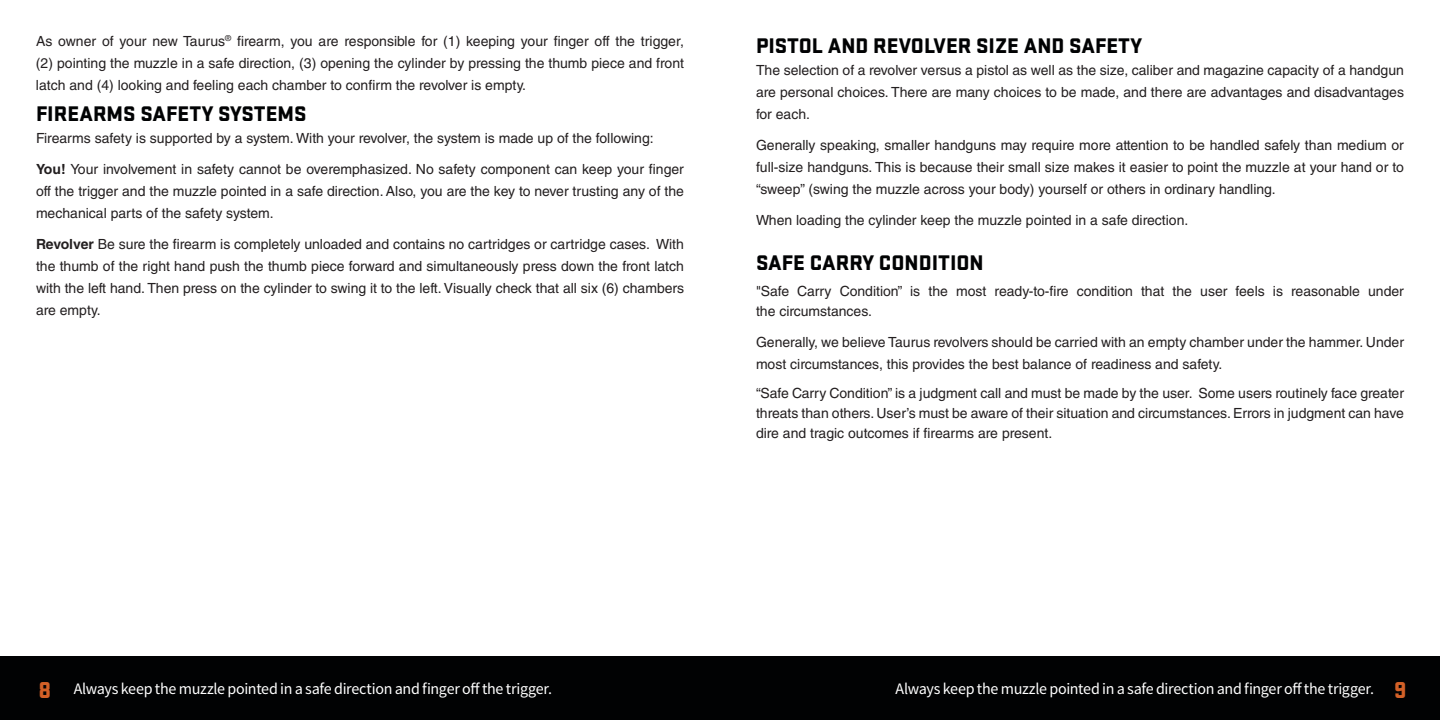
<style>
.page{position:relative;width:1440px;height:720px;background:#fff}
.page>*{position:absolute;margin:0;border:0;box-sizing:border-box;transform-origin:0 0}
.t1{font:900 22px "Stratum 2";color:#010203}
.t2{font:16px "Source Sans Pro";letter-spacing:-.02em;color:#fff}
.t3{font:14px/22px "Helvetica LT Std";color:#231f20;text-align:justify}
.s1{font-weight:700}
.s2{font-family:"Stratum 2";font-weight:900;font-size:24px;color:#d26027}
</style>
<div class="page">
<div style="left:0;top:657px;width:1440px;height:63px;background:#010203"></div>
<p class="t3" style="left:36px;top:30px;width:650px">As owner of your new Taurus<sup>®</sup> firearm, you are responsible for (1) keeping your finger off the trigger, (2) pointing the muzzle in a safe direction, (3) opening the cylinder by pressing the thumb piece and front latch and (4) looking and feeling each chamber to confirm the revolver is empty.</p>
<h1 class="t1" style="left:36px;top:98px;width:272px">FIREARMS SAFETY SYSTEMS</h1>
<p class="t3" style="left:36px;top:127px;width:619px">Firearms safety is supported by a system. With your revolver, the system is made up of the following:</p>
<p class="t3" style="left:36px;top:158px;width:650px"><span class="s1">You!</span> Your involvement in safety cannot be overemphasized. No safety component can keep your finger off the trigger and the muzzle pointed in a safe direction. Also, you are the key to never trusting any of the mechanical parts of the safety system.</p>
<p class="t3" style="left:36px;top:233px;width:650px"><span class="s1">Revolver</span> Be sure the firearm is completely unloaded and contains no cartridges or cartridge cases. With the thumb of the right hand push the thumb piece forward and simultaneously press down the front latch with the left hand. Then press on the cylinder to swing it to the left. Visually check that all six (6) chambers are empty.</p>
<h1 class="t1" style="left:756px;top:30px;width:388px">PISTOL AND REVOLVER SIZE AND SAFETY</h1>
<p class="t3" style="left:756px;top:59px;width:650px">The selection of a revolver versus a pistol as well as the size, caliber and magazine capacity of a handgun are personal choices. There are many choices to be made, and there are advantages and disadvantages for each.</p>
<p class="t3" style="left:756px;top:134px;width:649px">Generally speaking, smaller handguns may require more attention to be handled safely than medium or full-size handguns. This is because their small size makes it easier to point the muzzle at your hand or to “sweep” (swing the muzzle across your body) yourself or others in ordinary handling.</p>
<p class="t3" style="left:756px;top:209px;width:434px">When loading the cylinder keep the muzzle pointed in a safe direction.</p>
<h1 class="t1" style="left:756px;top:247px;width:229px">SAFE CARRY CONDITION</h1>
<p class="t3" style="left:756px;top:281px;width:649px;line-height:20px">"Safe Carry Condition” is the most ready-to-fire condition that the user feels is reasonable under the circumstances.</p>
<p class="t3" style="left:756px;top:331px;width:650px">Generally, we believe Taurus revolvers should be carried with an empty chamber under the hammer. Under most circumstances, this provides the best balance of readiness and safety.</p>
<p class="t3" style="left:756px;top:383px;width:650px;line-height:20px">“Safe Carry Condition” is a judgment call and must be made by the user. Some users routinely face greater threats than others. User’s must be aware of their situation and circumstances. Errors in judgment can have dire and tragic outcomes if firearms are present.</p>
<p class="t2" style="left:38px;top:678px;width:515px"><span class="s2">8</span> Always keep the muzzle pointed in a safe direction and finger off the trigger.</p>
<p class="t2" style="left:896px;top:678px;width:512px">Always keep the muzzle pointed in a safe direction and finger off the trigger. <span class="s2">9</span></p>
</div>
